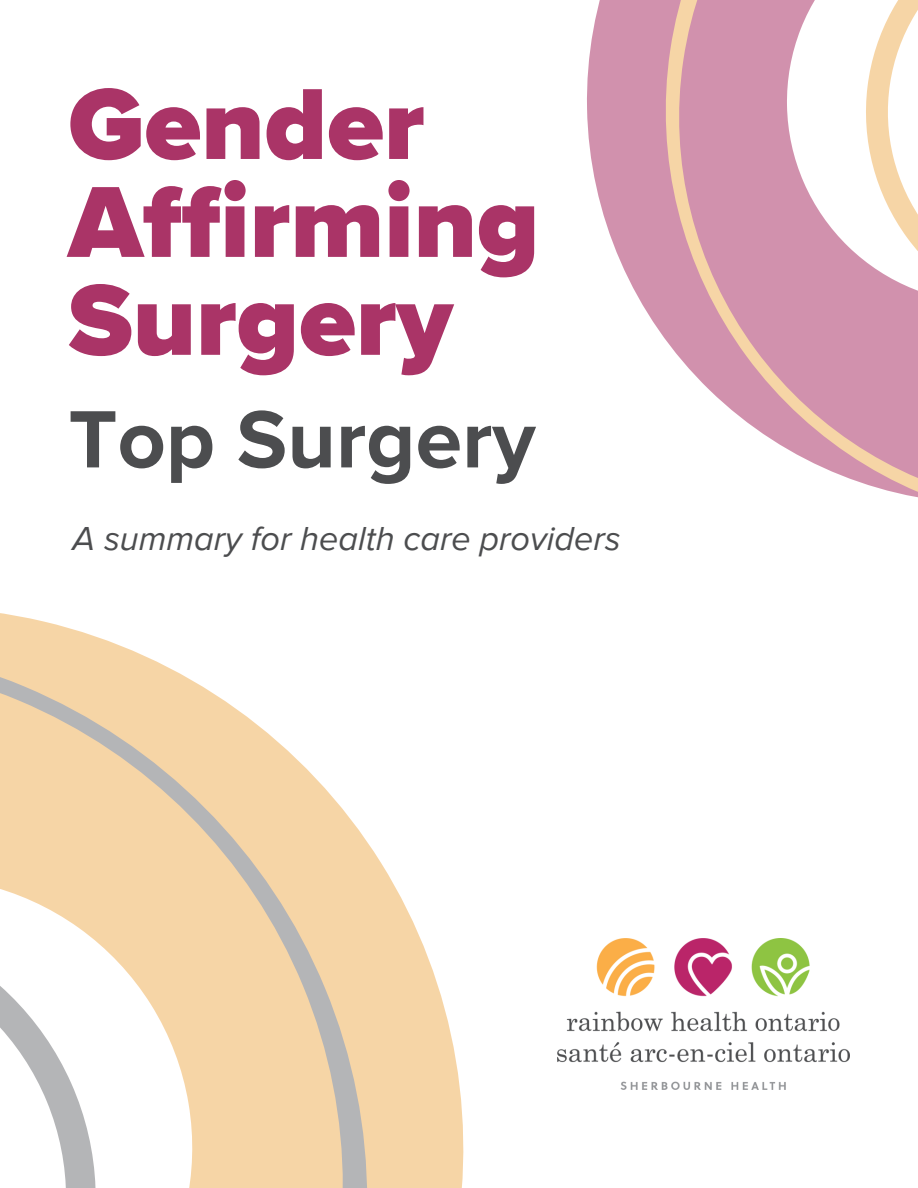
<style>
.page{position:relative;width:918px;height:1188px;background:#fff}
.page>*{position:absolute;margin:0;border:0;box-sizing:border-box;transform-origin:0 0}
.t1{font:900 104.55px/97.9px "Proxima Nova";color:#aa3467}
.t2{font:700 84.15px "Proxima Nova";color:#4c4d4f}
.t3{font:italic 34.2px "Proxima Nova";color:#4c4d4f}
</style>
<div class="page">
<img style="left:629px;top:938px;width:221px;height:151px">
<svg style="left:587px;top:0;width:331px;height:498px;fill:#d191ad"></svg>
<svg style="left:557px;top:418px;width:72px;height:672px"></svg>
<svg style="left:0;top:613px;width:464px;height:575px;fill:#f6d5a6"></svg>
<p class="t1" style="left:68px;top:77px;width:472px">Gender<br>Affirming<br>Surgery</p>
<p class="t2" style="left:68px;top:390px;width:469px">Top Surgery</p>
<p class="t3" style="left:73px;top:519px;width:550px">A summary for health care providers</p>
</div>
